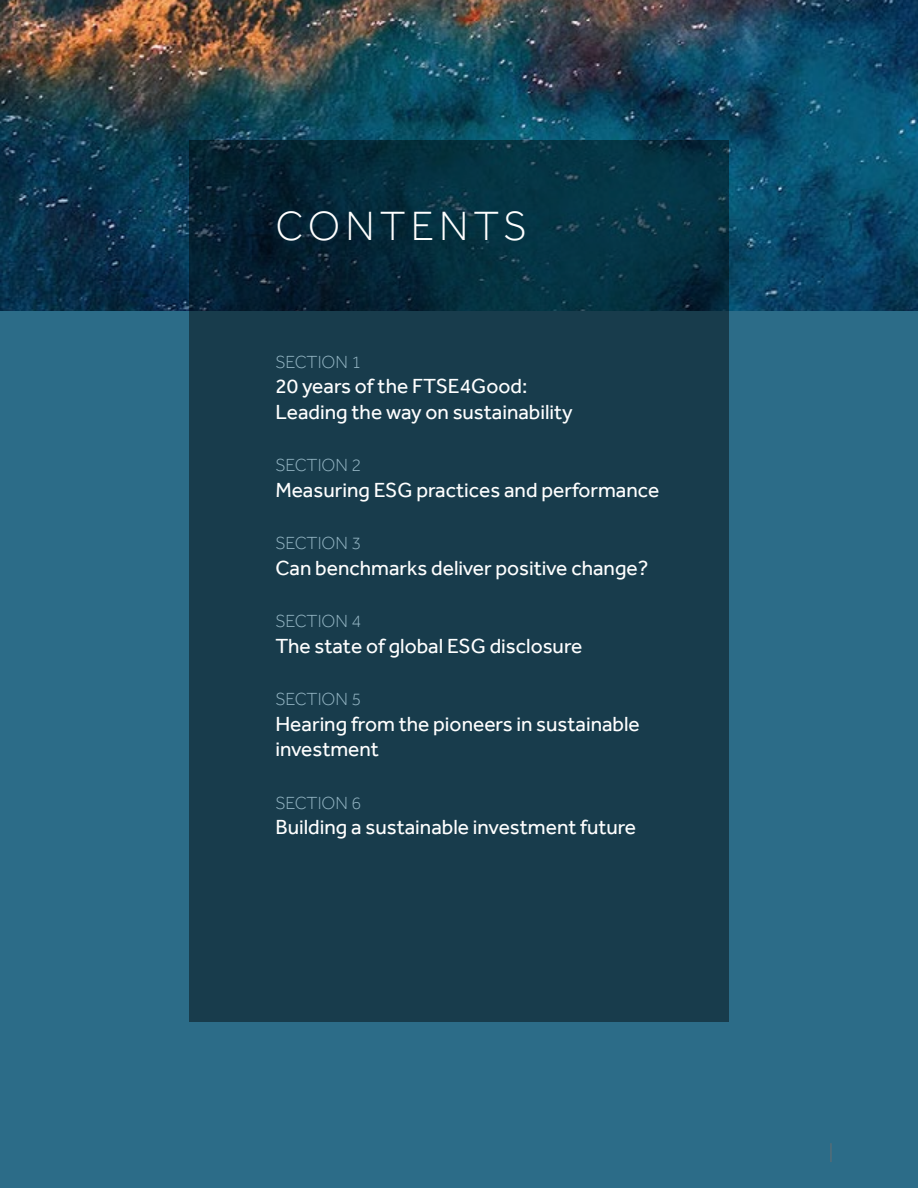
<style>
.page{position:relative;width:918px;height:1188px;background:#2c6c88}
.page>*{position:absolute;margin:0;border:0;box-sizing:border-box;transform-origin:0 0}
.t1{font:300 42px "Effra";letter-spacing:.12em;color:#fff}
.t2{font:21px/25.5px "Effra";color:#fff}
.t3{font:300 18px "Effra";color:#95b6c4}
</style>
<div class="page">
<img style="left:0;top:0;width:918px;height:310px">
<svg style="left:189px;top:140px;width:540px;height:882px;background:#143848"></svg>
<svg style="left:831px;top:1143px;width:1px;height:19px"></svg>
<h1 class="t1" style="left:275px;top:202px;width:253px">CONTENTS</h1>
<p class="t3" style="left:275px;top:351px;width:87px">SECTION 1</p>
<p class="t2" style="left:275px;top:373px;width:299px">20 years of the FTSE4Good:<br>Leading the way on sustainability</p>
<p class="t3" style="left:275px;top:455px;width:87px">SECTION 2</p>
<p class="t2" style="left:275px;top:477px;width:386px">Measuring ESG practices and performance</p>
<p class="t3" style="left:275px;top:533px;width:87px">SECTION 3</p>
<p class="t2" style="left:275px;top:555px;width:374px">Can benchmarks deliver positive change?</p>
<p class="t3" style="left:275px;top:611px;width:87px">SECTION 4</p>
<p class="t2" style="left:275px;top:633px;width:309px">The state of global ESG disclosure</p>
<p class="t3" style="left:275px;top:689px;width:87px">SECTION 5</p>
<p class="t2" style="left:275px;top:711px;width:366px">Hearing from the pioneers in sustainable investment</p>
<p class="t3" style="left:275px;top:792px;width:87px">SECTION 6</p>
<p class="t2" style="left:275px;top:814px;width:362px">Building a sustainable investment future</p>
</div>
